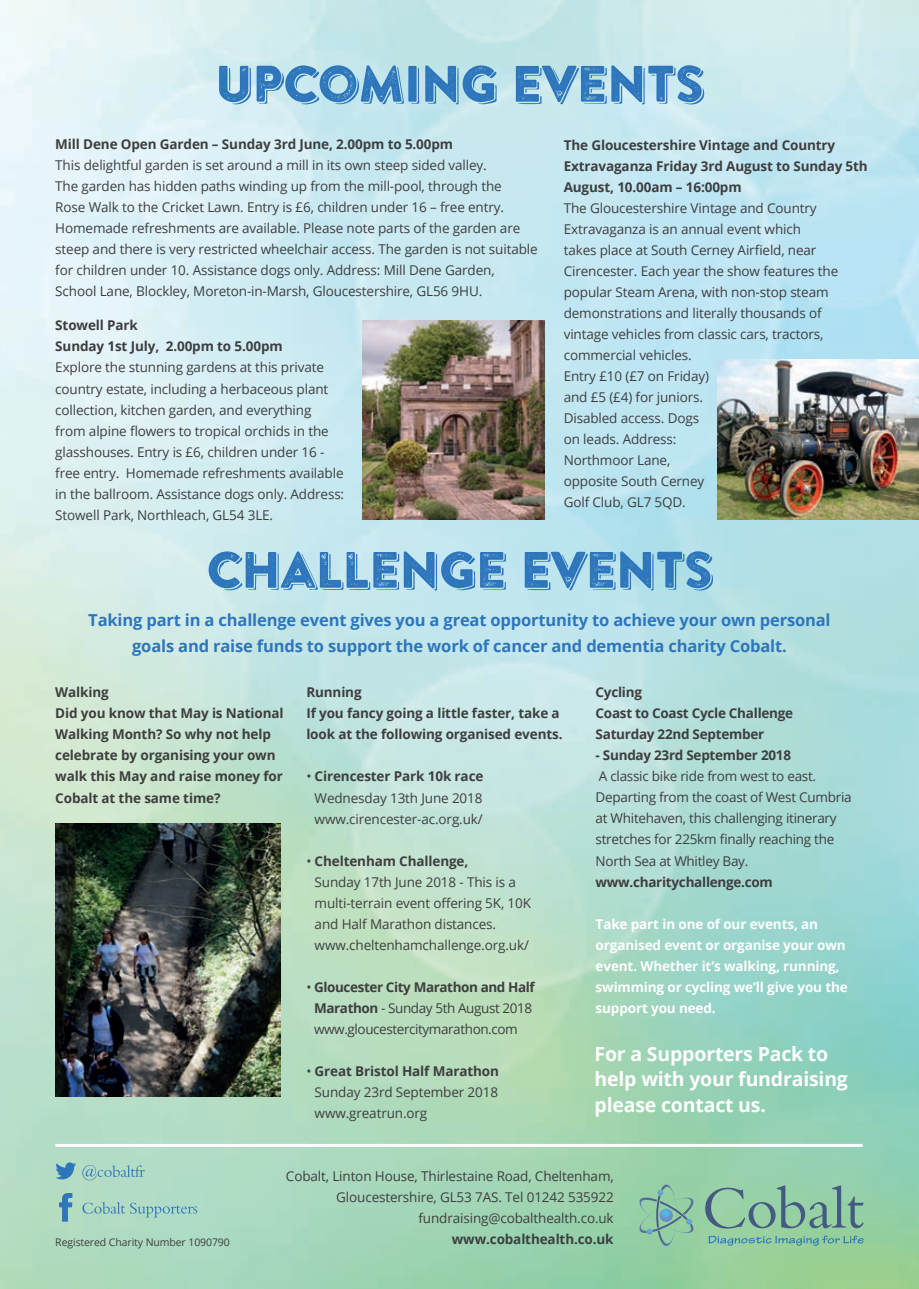
<style>
.page{position:relative;width:919px;height:1289px;background:#fff}
.page>*{position:absolute;margin:0;border:0;box-sizing:border-box;transform-origin:0 0}
.t1{font:51px "Brandon Printed One Shadow";letter-spacing:-.03em;color:#2e76bc}
.t2{font:700 19.5px/25.5px "Open Sans";letter-spacing:-.01em;color:#fff}
.t3{font:700 16.5px/25.5px "Open Sans";letter-spacing:-.01em;color:#2e76bc;text-align:center}
.t4{font:13.5px/21px "Open Sans";letter-spacing:-.01em;color:#3e3e3f}
.t5{font:700 13.5px/21px "Open Sans";letter-spacing:-.01em;color:#3e3e3f}
.t6{font:700 13.5px/21px "Open Sans";letter-spacing:-.01em;color:#fff}
.t7{font:13.5px/21px "Open Sans";letter-spacing:-.03em;color:#3e3e3f}
.t8{font:10.5px "Open Sans";letter-spacing:-.01em;color:#3e3e3f}
.s1{font-weight:700}
</style>
<div class="page">
<img style="left:0;top:0;width:918px;height:1288px">
<img style="left:362px;top:320px;width:182px;height:199px">
<img style="left:717px;top:359px;width:201px;height:160px">
<img style="left:55px;top:823px;width:226px;height:273px">
<svg style="left:705px;top:1185px;width:158px;height:43px;background:#84b69e"></svg>
<svg style="left:638px;top:1184px;width:56px;height:61px;background:#89bfa3"></svg>
<svg style="left:708px;top:1235px;width:155px;height:10px;background:#7ebaa4"></svg>
<svg style="left:82px;top:1201px;width:115px;height:16px;background:#9dccc3"></svg>
<svg style="left:59px;top:1192px;width:13px;height:29px"></svg>
<svg style="left:82px;top:1164px;width:63px;height:16px"></svg>
<svg style="left:55px;top:1162px;width:21px;height:17px"></svg>
<hr style="left:55px;top:1143px;width:807px;height:3px;background:#fff">
<h1 class="t1" style="left:214px;top:52px;width:491px">UPCOMING EVENTS</h1>
<p class="t5" style="left:55px;top:133px;width:399px">Mill Dene Open Garden – Sunday 3rd June, 2.00pm to 5.00pm</p>
<p class="t4" style="left:55px;top:154px;width:484px">This delightful garden is set around a mill in its own steep sided valley.<br>The garden has hidden paths winding up from the mill-pool, through the<br>Rose Walk to the Cricket Lawn. Entry is £6, children under 16 – free entry.<br>Homemade refreshments are available. Please note parts of the garden are steep and there is very restricted wheelchair access. The garden is not suitable for children under 10. Assistance dogs only. Address: Mill Dene Garden, School Lane, Blockley, Moreton-in-Marsh, Gloucestershire, GL56 9HU.</p>
<p class="t5" style="left:55px;top:315px;width:229px">Stowell Park<br>Sunday 1st July, 2.00pm to 5.00pm</p>
<p class="t4" style="left:55px;top:357px;width:290px">Explore the stunning gardens at this private country estate, including a herbaceous plant collection, kitchen garden, and everything from alpine flowers to tropical orchids in the glasshouses. Entry is £6, children under 16 - free entry. Homemade refreshments available in the ballroom. Assistance dogs only. Address:<br>Stowell Park, Northleach, GL54 3LE.</p>
<p class="t5" style="left:563px;top:134px;width:305px">The Gloucestershire Vintage and Country<br>Extravaganza Friday 3rd August to Sunday 5th<br>August, 10.00am – 16:00pm</p>
<p class="t4" style="left:563px;top:197px;width:276px">The Gloucestershire Vintage and Country<br>Extravaganza is an annual event which<br>takes place at South Cerney Airfield, near<br>Cirencester. Each year the show features the popular Steam Arena, with non-stop steam demonstrations and literally thousands of vintage vehicles from classic cars, tractors, commercial vehicles.<br>Entry £10 (£7 on Friday)<br>and £5 (£4) for juniors.<br>Disabled access. Dogs<br>on leads. Address:<br>Northmoor Lane,<br>opposite South Cerney<br>Golf Club, GL7 5QD.</p>
<h1 class="t1" style="left:205px;top:537px;width:509px">CHALLENGE EVENTS</h1>
<p class="t3" style="left:88px;top:607px;width:743px">Taking part in a challenge event gives you a great opportunity to achieve your own personal goals and raise funds to support the work of cancer and dementia charity Cobalt.</p>
<p class="t5" style="left:55px;top:681px;width:230px">Walking<br>Did you know that May is National<br>Walking Month? So why not help celebrate by organising your own walk this May and raise money for<br>Cobalt at the same time?</p>
<p class="t5" style="left:306px;top:681px;width:258px">Running<br>If you fancy going a little faster, take a look at the following organised events.</p>
<p class="t4" style="left:306px;top:765px;width:179px;text-align:center">• <span class="s1">Cirencester Park 10k race<br></span>Wednesday 13th June 2018 www.cirencester-ac.org.uk/</p>
<p class="t4" style="left:314px;top:849px;width:218px;text-indent:-8px">• <span class="s1">Cheltenham Challenge,<br></span>Sunday 17th June 2018 - This is a multi-terrain event offering 5K, 10K and Half Marathon distances. www.cheltenhamchallenge.org.uk/</p>
<p class="t7" style="left:314px;top:975px;width:222px;text-indent:-8px">• <span class="s1">Gloucester City Marathon and Half<br>Marathon</span> - Sunday 5th August 2018 www.gloucestercitymarathon.com</p>
<p class="t4" style="left:314px;top:1059px;width:186px;text-align:justify;text-indent:-8px">• <span class="s1">Great Bristol Half Marathon </span>Sunday 23rd September 2018 www.greatrun.org</p>
<p class="t5" style="left:595px;top:681px;width:199px">Cycling<br>Coast to Coast Cycle Challenge<br>Saturday 22nd September</p>
<p class="t5" style="left:595px;top:744px;width:197px">- Sunday 23rd September 2018</p>
<p class="t4" style="left:595px;top:765px;width:257px">A classic bike ride from west to east.<br>Departing from the coast of West Cumbria at Whitehaven, this challenging itinerary stretches for 225km finally reaching the North Sea at Whitley Bay.</p>
<p class="t5" style="left:595px;top:870px;width:179px">www.charitychallenge.com</p>
<p class="t6" style="left:595px;top:913px;width:254px">Take part in one of our events, an organised event or organise your own event. Whether it’s walking, running, swimming or cycling we’ll give you the support you need.</p>
<h2 class="t2" style="left:594px;top:1040px;width:255px">For a Supporters Pack to help with your fundraising please contact us.</h2>
<p class="t8" style="left:55px;top:1234px;width:176px">Registered Charity Number 1090790</p>
<p class="t4" style="left:286px;top:1165px;width:329px;text-align:right">Cobalt, Linton House, Thirlestaine Road, Cheltenham,<br>Gloucestershire, GL53 7AS. Tel 01242 535922 fundraising@cobalthealth.co.uk</p>
<p class="t5" style="left:452px;top:1228px;width:163px">www.cobalthealth.co.uk</p>
</div>
